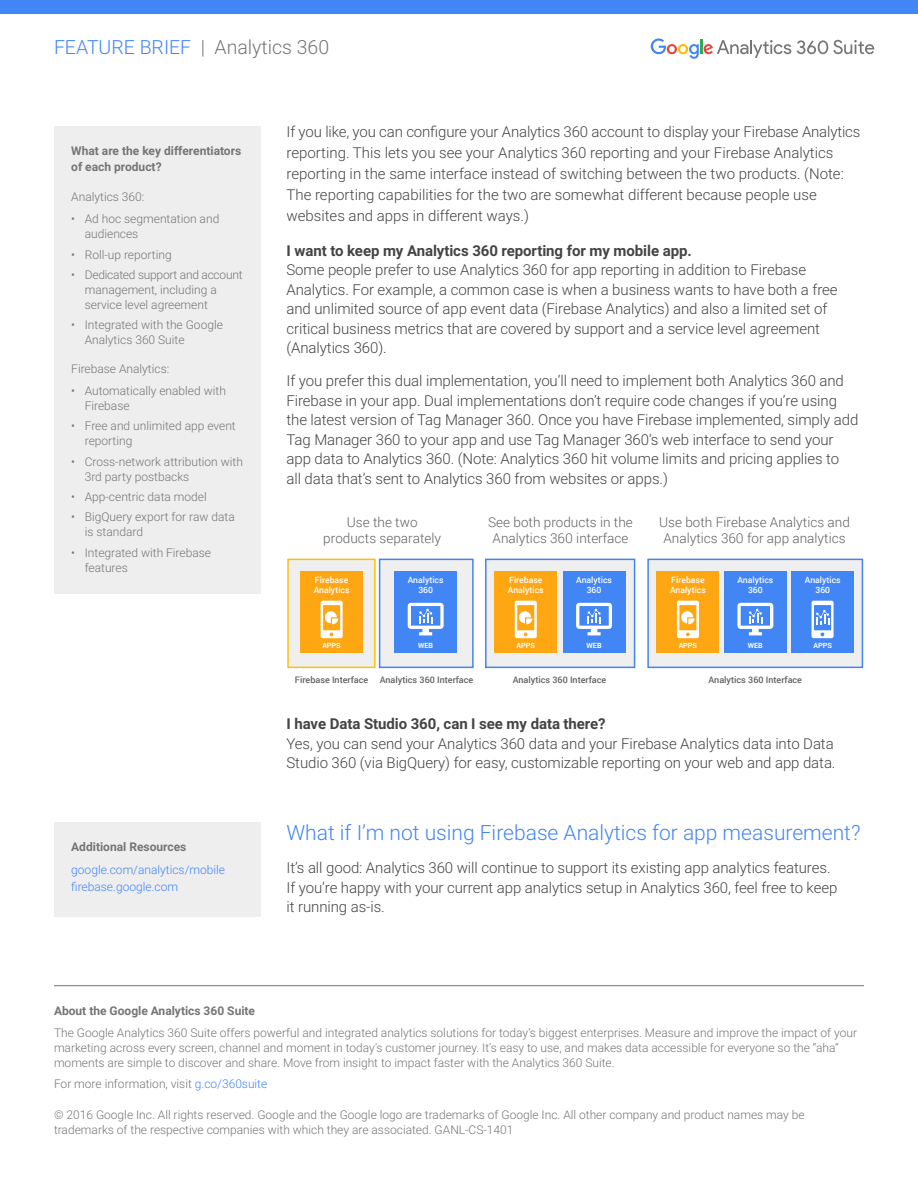
<style>
.page{position:relative;width:918px;height:1188px;background:#fff}
.page>*{position:absolute;margin:0;border:0;box-sizing:border-box;transform-origin:0 0}
.body_header{font:300 21px "Roboto";color:#4285f4}
.t1{font:300 19.5px "Roboto";color:#757575}
.body{font:300 15px/19.5px "Roboto";letter-spacing:-.005em;color:#444}
.t2{font:300 13.5px/16.2px "Roboto";color:#616161;text-align:center}
.body-2{font:300 12px/15px "Roboto";color:#757575}
.sidebar{font:300 12px/15px "Roboto";color:#757575}
.sidebar-2{font:700 12px/16.5px "Roboto";color:#757575}
.sidebar-3{font:300 12px "Roboto";color:#4285f4}
.body-3{font:700 12px "Roboto";color:#757575}
.t3{font:500 9px "Roboto";color:#616161}
.t4{font:500 8.55px/10.4px "Roboto";color:#fff;text-align:center}
.t5{font:700 7.2px "Roboto";color:#fff}
.s1{color:#4285f4}
.s2{font-weight:700}
</style>
<div class="page">
<div style="left:0;top:0;width:918px;height:14px;background:#4285f4"></div>
<svg style="left:797px;top:40px;width:77px;height:14px"></svg>
<svg style="left:651px;top:38px;width:140px;height:21px"></svg>
<div style="left:54px;top:126px;width:207px;height:468px;background:#eeeeef"></div>
<div style="left:54px;top:822px;width:207px;height:94px;background:#eeeeef"></div>
<hr style="left:54px;top:985px;width:810px;height:1px;background:#757575">
<div style="left:648px;top:559px;width:214px;height:108px;background:#efefef"></div>
<div style="left:647px;top:559px;width:216px;height:109px;border:2px solid #4285f4"></div>
<div style="left:486px;top:559px;width:149px;height:108px;background:#efefef"></div>
<div style="left:485px;top:559px;width:150px;height:109px;border:2px solid #4285f4"></div>
<div style="left:288px;top:559px;width:87px;height:108px;background:#efefef"></div>
<div style="left:287px;top:559px;width:89px;height:109px;border:2px solid #ffc107"></div>
<div style="left:380px;top:559px;width:93px;height:108px;background:#efefef"></div>
<div style="left:379px;top:559px;width:95px;height:109px;border:2px solid #4285f4"></div>
<div style="left:300px;top:572px;width:63px;height:81px;background:#ffa713"></div>
<svg style="left:321px;top:601px;width:22px;height:37px"></svg>
<div style="left:394px;top:572px;width:63px;height:81px;background:#4285f4"></div>
<svg style="left:408px;top:603px;width:36px;height:32px"></svg>
<div style="left:657px;top:572px;width:62px;height:81px;background:#ffa713"></div>
<svg style="left:677px;top:601px;width:22px;height:37px"></svg>
<div style="left:724px;top:572px;width:63px;height:81px;background:#4285f4"></div>
<svg style="left:737px;top:603px;width:36px;height:32px"></svg>
<div style="left:495px;top:572px;width:62px;height:81px;background:#ffa713"></div>
<svg style="left:515px;top:601px;width:22px;height:37px"></svg>
<div style="left:563px;top:572px;width:62px;height:81px;background:#4285f4"></div>
<svg style="left:576px;top:603px;width:36px;height:32px"></svg>
<div style="left:792px;top:572px;width:62px;height:81px;background:#4285f4"></div>
<svg style="left:812px;top:601px;width:22px;height:37px"></svg>
<h2 class="t1" style="left:54px;top:33px;width:277px"><span class="s1">FEATURE BRIEF</span> | Analytics 360</h2>
<p class="sidebar-2" style="left:71px;top:142px;width:172px">What are the key differentiators of each product?</p>
<p class="sidebar" style="left:71px;top:189px;width:75px">Analytics 360:</p>
<p class="body-2" style="left:85px;top:211px;width:136px;text-indent:-14px">• Ad hoc segmentation and audiences</p>
<p class="body-2" style="left:71px;top:246px;width:102px">• Roll-up reporting</p>
<p class="body-2" style="left:85px;top:267px;width:159px;text-indent:-14px">• Dedicated support and account management, including a service level agreement</p>
<p class="body-2" style="left:85px;top:317px;width:140px;text-indent:-14px">• Integrated with the Google<br>Analytics 360 Suite</p>
<p class="sidebar" style="left:71px;top:361px;width:100px">Firebase Analytics:</p>
<p class="body-2" style="left:85px;top:383px;width:143px;text-indent:-14px">• Automatically enabled with<br>Firebase</p>
<p class="body-2" style="left:85px;top:418px;width:153px;text-indent:-14px">• Free and unlimited app event reporting</p>
<p class="body-2" style="left:85px;top:453px;width:160px;text-indent:-14px">• Cross-network attribution with<br>3rd party postbacks</p>
<p class="body-2" style="left:71px;top:489px;width:137px">• App-centric data model</p>
<p class="body-2" style="left:85px;top:509px;width:152px;text-indent:-14px">• BigQuery export for raw data is standard</p>
<p class="body-2" style="left:85px;top:545px;width:128px;text-indent:-14px">• Integrated with Firebase features</p>
<p class="sidebar-2" style="left:71px;top:838px;width:117px">Additional Resources</p>
<p class="sidebar-3" style="left:71px;top:861px;width:155px">google.com/analytics/mobile</p>
<p class="sidebar-3" style="left:71px;top:878px;width:108px">firebase.google.com</p>
<p class="body" style="left:286px;top:121px;width:575px;line-height:21px">If you like, you can configure your Analytics 360 account to display your Firebase Analytics reporting. This lets you see your Analytics 360 reporting and your Firebase Analytics reporting in the same interface instead of switching between the two products. (Note:<br>The reporting capabilities for the two are somewhat different because people use websites and apps in different ways.)</p>
<p class="body" style="left:286px;top:240px;width:553px"><span class="s2">I want to keep my Analytics 360 reporting for my mobile app.<br></span>Some people prefer to use Analytics 360 for app reporting in addition to Firebase Analytics. For example, a common case is when a business wants to have both a free and unlimited source of app event data (Firebase Analytics) and also a limited set of critical business metrics that are covered by support and a service level agreement (Analytics 360).</p>
<p class="body" style="left:286px;top:371px;width:573px">If you prefer this dual implementation, you’ll need to implement both Analytics 360 and Firebase in your app. Dual implementations don’t require code changes if you’re using the latest version of Tag Manager 360. Once you have Firebase implemented, simply add Tag Manager 360 to your app and use Tag Manager 360’s web interface to send your app data to Analytics 360. (Note: Analytics 360 hit volume limits and pricing applies to<br>all data that’s sent to Analytics 360 from websites or apps.)</p>
<p class="t2" style="left:323px;top:514px;width:119px">Use the two products separately</p>
<p class="t2" style="left:488px;top:514px;width:146px">See both products in the<br>Analytics 360 interface</p>
<p class="t2" style="left:659px;top:514px;width:192px">Use both Firebase Analytics and<br>Analytics 360 for app analytics</p>
<p class="t4" style="left:314px;top:575px;width:37px;text-align:left">Firebase<br>Analytics</p>
<p class="t4" style="left:408px;top:575px;width:37px">Analytics<br>360</p>
<p class="t4" style="left:508px;top:575px;width:37px;text-align:left">Firebase<br>Analytics</p>
<p class="t4" style="left:576px;top:575px;width:37px">Analytics<br>360</p>
<p class="t4" style="left:670px;top:575px;width:37px;text-align:left">Firebase<br>Analytics</p>
<p class="t4" style="left:737px;top:575px;width:37px">Analytics<br>360</p>
<p class="t4" style="left:805px;top:575px;width:37px">Analytics<br>360</p>
<p class="t5" style="left:322px;top:640px;width:20px">APPS</p>
<p class="t5" style="left:418px;top:640px;width:17px">WEB</p>
<p class="t5" style="left:517px;top:640px;width:20px">APPS</p>
<p class="t5" style="left:587px;top:640px;width:17px">WEB</p>
<p class="t5" style="left:679px;top:640px;width:20px">APPS</p>
<p class="t5" style="left:748px;top:640px;width:17px">WEB</p>
<p class="t5" style="left:814px;top:640px;width:20px">APPS</p>
<p class="t3" style="left:295px;top:673px;width:75px">Firebase Interface</p>
<p class="t3" style="left:380px;top:673px;width:95px">Analytics 360 Interface</p>
<p class="t3" style="left:513px;top:673px;width:95px">Analytics 360 Interface</p>
<p class="t3" style="left:708px;top:673px;width:95px">Analytics 360 Interface</p>
<p class="body" style="left:286px;top:713px;width:551px"><span class="s2">I have Data Studio 360, can I see my data there?<br></span>Yes, you can send your Analytics 360 data and your Firebase Analytics data into Data<br>Studio 360 (via BigQuery) for easy, customizable reporting on your web and app data.</p>
<p class="body_header" style="left:286px;top:818px;width:576px">What if I’m not using Firebase Analytics for app measurement?</p>
<p class="body" style="left:286px;top:857px;width:552px">It’s all good: Analytics 360 will continue to support its existing app analytics features.<br>If you’re happy with your current app analytics setup in Analytics 360, feel free to keep it running as-is.</p>
<p class="body-3" style="left:54px;top:1002px;width:203px">About the Google Analytics 360 Suite</p>
<p class="body-2" style="left:54px;top:1024px;width:805px">The Google Analytics 360 Suite offers powerful and integrated analytics solutions for today’s biggest enterprises. Measure and improve the impact of your marketing across every screen, channel and moment in today’s customer journey. It’s easy to use, and makes data accessible for everyone so the “aha” moments are simple to discover and share. Move from insight to impact faster with the Analytics 360 Suite.</p>
<p class="body-2" style="left:54px;top:1076px;width:215px">For more information, visit <span class="s1">g.co/360suite</span></p>
<p class="sidebar" style="left:54px;top:1107px;width:752px">© 2016 Google Inc. All rights reserved. Google and the Google logo are trademarks of Google Inc. All other company and product names may be trademarks of the respective companies with which they are associated. GANL-CS-1401</p>
</div>
